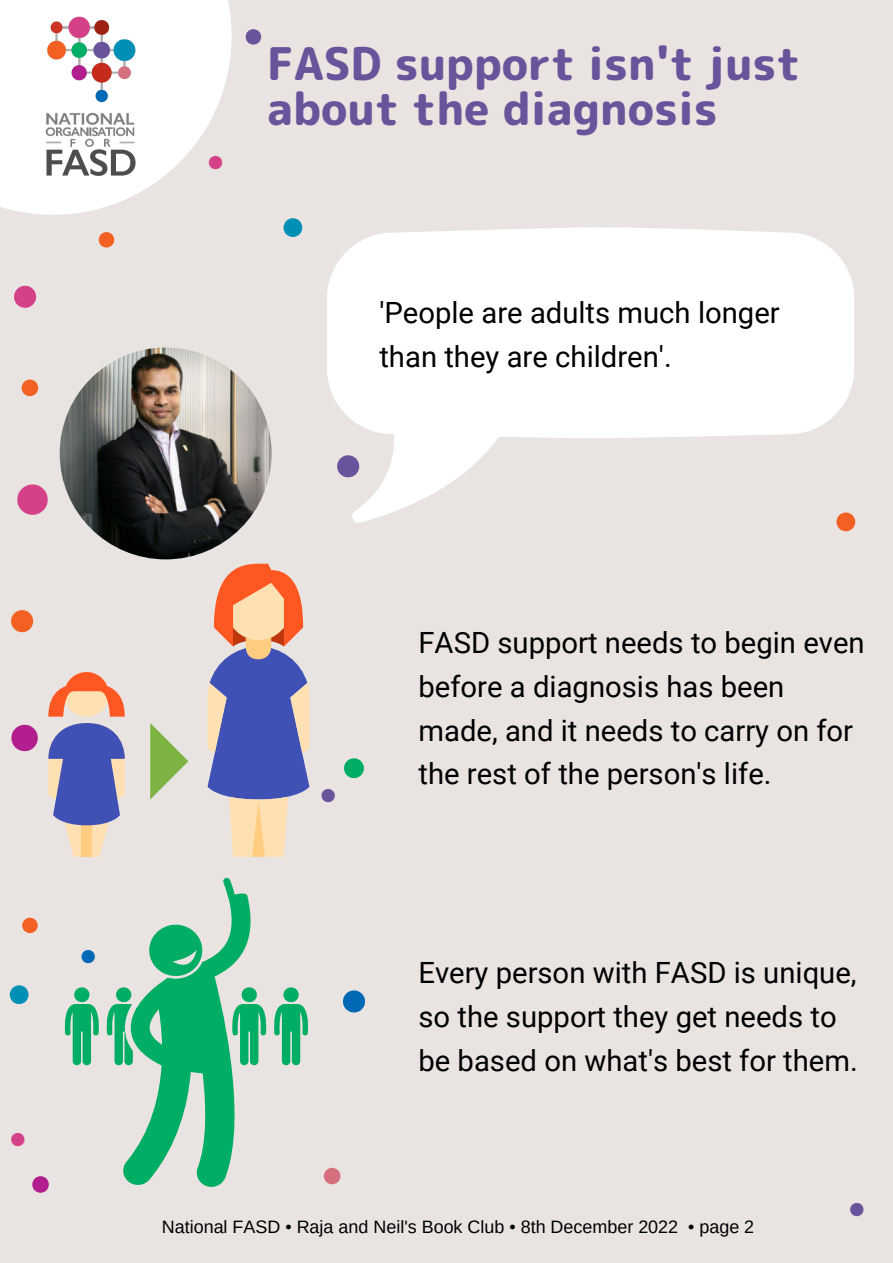
<style>
.page{position:relative;width:893px;height:1263px;background:#e9e4e1}
.page>*{position:absolute;margin:0;border:0;box-sizing:border-box;transform-origin:0 0}
.t1{font:800 103.27px "Rounded Mplus 1 c";color:#d44189}
.t2{font:800 89.7px "Rounded Mplus 1 c";color:#b21e8e}
.t3{font:800 75px "Rounded Mplus 1 c";color:#0069b5}
.t4{font:800 75px "Rounded Mplus 1 c";color:#69539a}
.t5{font:800 75px "Rounded Mplus 1 c";color:#d44189}
.t6{font:800 75px "Rounded Mplus 1 c";color:#f26122}
.t7{font:800 67.5px "Rounded Mplus 1 c";color:#00ad64}
.t8{font:800 63.75px "Rounded Mplus 1 c";color:#008fb5}
.t9{font:800 63.75px "Rounded Mplus 1 c";color:#f26122}
.t10{font:800 56.25px "Rounded Mplus 1 c";color:#b21e8e}
.t11{font:800 56.25px "Rounded Mplus 1 c";color:#d56f7e}
.t12{font:800 56.25px "Rounded Mplus 1 c";color:#f26122}
.t13{font:800 52.5px "Rounded Mplus 1 c";color:#f26122}
.t14{font:800 52.5px "Rounded Mplus 1 c";color:#69539a}
.t15{font:800 45px/45px "Rounded Mplus 1 c";color:#69539a}
.t16{font:800 45px "Rounded Mplus 1 c";color:#d44189}
.t17{font:800 45px "Rounded Mplus 1 c";color:#0069b5}
.t18{font:29.25px/43.9px "Roboto";color:#000}
.t19{font:17.92px "Arimo";color:#000}
</style>
<div class="page">
<svg style="left:0;top:0;width:232px;height:215px;fill:#fff"></svg>
<img style="left:45px;top:16px;width:91px;height:160px">
<img style="left:60px;top:347px;width:212px;height:212px;border-radius:50%">
<div style="left:327px;top:227px;width:527px;height:211px;background:#fff"></div>
<svg style="left:352px;top:378px;width:171px;height:145px"></svg>
<svg style="left:48px;top:672px;width:77px;height:45px"></svg>
<svg style="left:48px;top:723px;width:77px;height:134px"></svg>
<svg style="left:150px;top:723px;width:38px;height:76px"></svg>
<svg style="left:207px;top:564px;width:102px;height:293px"></svg>
<svg style="left:274px;top:987px;width:35px;height:78px"></svg>
<svg style="left:64px;top:987px;width:35px;height:78px"></svg>
<svg style="left:106px;top:877px;width:161px;height:310px"></svg>
<h3 class="t5" style="left:5px;top:244px;width:41px">•</h3>
<h3 class="t12" style="left:15px;top:348px;width:31px">•</h3>
<h1 class="t1" style="left:5px;top:426px;width:56px">•</h1>
<h3 class="t6" style="left:2px;top:568px;width:41px">•</h3>
<h2 class="t2" style="left:1px;top:674px;width:49px">•</h2>
<h3 class="t13" style="left:93px;top:202px;width:29px">•</h3>
<h3 class="t13" style="left:16px;top:888px;width:29px">•</h3>
<h3 class="t8" style="left:2px;top:949px;width:35px">•</h3>
<h3 class="t17" style="left:76px;top:925px;width:25px">•</h3>
<h3 class="t16" style="left:6px;top:1108px;width:25px">•</h3>
<h3 class="t10" style="left:26px;top:1144px;width:31px">•</h3>
<h3 class="t16" style="left:204px;top:131px;width:25px">•</h3>
<h3 class="t14" style="left:240px;top:0;width:29px">•</h3>
<h3 class="t15" style="left:267px;top:41px;width:535px">FASD support isn't just about the diagnosis</h3>
<h3 class="t8" style="left:276px;top:182px;width:35px">•</h3>
<p class="t18" style="left:379px;top:290px;width:402px">'People are adults much longer than they are children'.</p>
<h3 class="t4" style="left:328px;top:413px;width:41px">•</h3>
<h3 class="t9" style="left:829px;top:477px;width:35px">•</h3>
<h3 class="t15" style="left:317px;top:773px;width:25px">•</h3>
<h3 class="t7" style="left:336px;top:720px;width:37px">•</h3>
<p class="t18" style="left:418px;top:619px;width:448px">FASD support needs to begin even before a diagnosis has been made, and it needs to carry on for the rest of the person's life.</p>
<h3 class="t3" style="left:334px;top:948px;width:41px">•</h3>
<h3 class="t11" style="left:317px;top:1136px;width:31px">•</h3>
<p class="t18" style="left:418px;top:949px;width:441px">Every person with FASD is unique, so the support they get needs to be based on what's best for them.</p>
<h3 class="t15" style="left:845px;top:1187px;width:25px">•</h3>
<p class="t19" style="left:162px;top:1216px;width:594px">National FASD • Raja and Neil's Book Club • 8th December 2022 • page 2</p>
</div>
